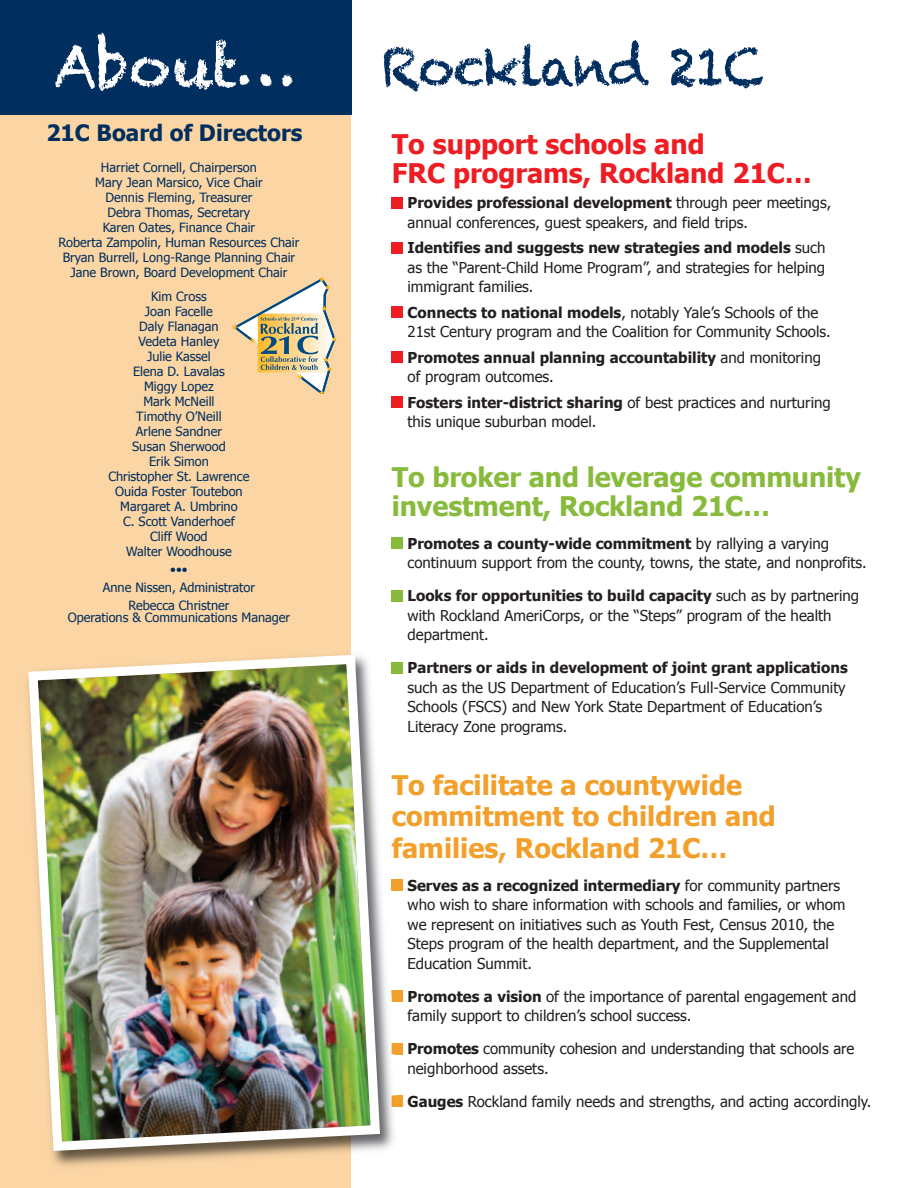
<style>
.page{position:relative;width:918px;height:1188px;background:#fff}
.page>*{position:absolute;margin:0;border:0;box-sizing:border-box;transform-origin:0 0}
.t1{font:58.2px "Chalkduster";letter-spacing:-.005em;color:#fff}
.t2{font:52.5px "Chalkduster";letter-spacing:-.04em;color:#002e5e;scale:.96 1}
.t3{font:700 27px/31.5px "Tahoma";color:#f2a02b}
.t4{font:700 27px/28.5px "Tahoma";letter-spacing:-.005em;color:#88bb3c}
.t5{font:700 27px/28.5px "Tahoma";color:#ee1d23}
.t6{font:700 22.5px "Tahoma";color:#002e5e}
.t7{font:15px/19.5px "Tahoma";color:#231f20}
.t8{font:700 15px/19.5px "Tahoma";color:#231f20}
.t9{font:12.75px/15px "Tahoma";color:#002e5e;text-align:center}
.s1{font-weight:700}
.s2{font-weight:400}
</style>
<div class="page">
<div style="left:0;top:108px;width:351px;height:1080px;background:#fbd5a3"></div>
<div style="left:392px;top:197px;width:11px;height:11px;background:#ee1d23"></div>
<div style="left:392px;top:242px;width:11px;height:11px;background:#ee1d23"></div>
<div style="left:392px;top:307px;width:11px;height:11px;background:#ee1d23"></div>
<div style="left:392px;top:352px;width:11px;height:11px;background:#ee1d23"></div>
<div style="left:392px;top:397px;width:11px;height:11px;background:#ee1d23"></div>
<div style="left:392px;top:538px;width:11px;height:11px;background:#88bb3c"></div>
<div style="left:392px;top:590px;width:11px;height:11px;background:#88bb3c"></div>
<div style="left:392px;top:662px;width:11px;height:11px;background:#88bb3c"></div>
<div style="left:392px;top:880px;width:11px;height:11px;background:#f2a02b"></div>
<div style="left:392px;top:991px;width:11px;height:11px;background:#f2a02b"></div>
<div style="left:392px;top:1043px;width:11px;height:11px;background:#f2a02b"></div>
<div style="left:392px;top:1096px;width:11px;height:11px;background:#f2a02b"></div>
<div style="left:0;top:0;width:352px;height:114px;background:#002e5e"></div>
<img style="left:385px;top:662px;width:15px;height:487px">
<img style="left:53px;top:1156px;width:201px;height:10px">
<svg style="left:392px;top:1043px;width:3px;height:11px"></svg>
<svg style="left:392px;top:1096px;width:5px;height:11px"></svg>
<img style="left:28px;top:655px;width:357px;height:501px">
<svg style="left:232px;top:276px;width:106px;height:118px"></svg>
<h1 class="t1" style="left:54px;top:29px;width:244px">About…</h1>
<h2 class="t2" style="left:381px;top:34px;width:401px">Rockland 21C</h2>
<h3 class="t6" style="left:46px;top:119px;width:258px">21C Board of Directors</h3>
<p class="t9" style="left:58px;top:159px;width:242px">Harriet Cornell, Chairperson<br>Mary Jean Marsico, Vice Chair<br>Dennis Fleming, Treasurer<br>Debra Thomas, Secretary<br>Karen Oates, Finance Chair<br>Roberta Zampolin, Human Resources Chair<br>Bryan Burrell, Long-Range Planning Chair<br>Jane Brown, Board Development Chair</p>
<p class="t9" style="left:108px;top:288px;width:143px">Kim Cross<br>Joan Facelle<br>Daly Flanagan<br>Vedeta Hanley<br>Julie Kassel<br>Elena D. Lavalas<br>Miggy Lopez<br>Mark McNeill<br>Timothy O’Neill<br>Arlene Sandner<br>Susan Sherwood<br>Erik Simon<br>Christopher St. Lawrence<br>Ouida Foster Toutebon<br>Margaret A. Umbrino<br>C. Scott Vanderhoef<br>Cliff Wood<br>Walter Woodhouse</p>
<p class="t9" style="left:103px;top:560px;width:154px;line-height:18px">•••<br>Anne Nissen, Administrator<br>Rebecca Christner</p>
<p class="t9" style="left:68px;top:609px;width:224px">Operations &amp; Communications Manager</p>
<h3 class="t5" style="left:392px;top:129px;width:422px">To support schools and<br>FRC programs, Rockland 21C…</h3>
<p class="t7" style="left:408px;top:192px;width:425px"><span class="s1">Provides professional development</span> through peer meetings, annual conferences, guest speakers, and field trips.</p>
<p class="t7" style="left:408px;top:237px;width:419px;text-align:justify"><span class="s1">Identifies and suggests new strategies and models</span> such as the “Parent-Child Home Program”, and strategies for helping immigrant families.</p>
<p class="t7" style="left:408px;top:302px;width:425px"><span class="s1">Connects to national models</span>, notably Yale’s Schools of the<br>21st Century program and the Coalition for Community Schools.</p>
<p class="t8" style="left:408px;top:347px;width:415px">Promotes annual planning accountability <span class="s2">and monitoring of program outcomes.</span></p>
<p class="t7" style="left:408px;top:392px;width:425px"><span class="s1">Fosters inter-district sharing</span> of best practices and nurturing this unique suburban model.</p>
<h3 class="t4" style="left:392px;top:462px;width:471px">To broker and leverage community investment, Rockland 21C…</h3>
<p class="t7" style="left:408px;top:533px;width:461px"><span class="s1">Promotes a county-wide commitment</span> by rallying a varying continuum support from the county, towns, the state, and nonprofits.</p>
<p class="t7" style="left:408px;top:585px;width:453px"><span class="s1">Looks for opportunities to build capacity</span> such as by partnering with Rockland AmeriCorps, or the “Steps” program of the health department.</p>
<p class="t8" style="left:408px;top:657px;width:442px">Partners or aids in development of joint grant applications</p>
<p class="t7" style="left:408px;top:677px;width:440px">such as the US Department of Education’s Full-Service Community<br>Schools (FSCS) and New York State Department of Education’s<br>Literacy Zone programs.</p>
<h3 class="t3" style="left:392px;top:768px;width:385px">To facilitate a countywide commitment to children and families, Rockland 21C…</h3>
<p class="t7" style="left:408px;top:875px;width:440px"><span class="s1">Serves as a recognized intermediary</span> for community partners who wish to share information with schools and families, or whom we represent on initiatives such as Youth Fest, Census 2010, the Steps program of the health department, and the Supplemental Education Summit.</p>
<p class="t7" style="left:408px;top:986px;width:450px"><span class="s1">Promotes a vision</span> of the importance of parental engagement and family support to children’s school success.</p>
<p class="t7" style="left:407px;top:1038px;width:449px"><span class="s1">Promotes</span> community cohesion and understanding that schools are neighborhood assets.</p>
<p class="t7" style="left:408px;top:1091px;width:465px"><span class="s1">Gauges</span> Rockland family needs and strengths, and acting accordingly.</p>
</div>
